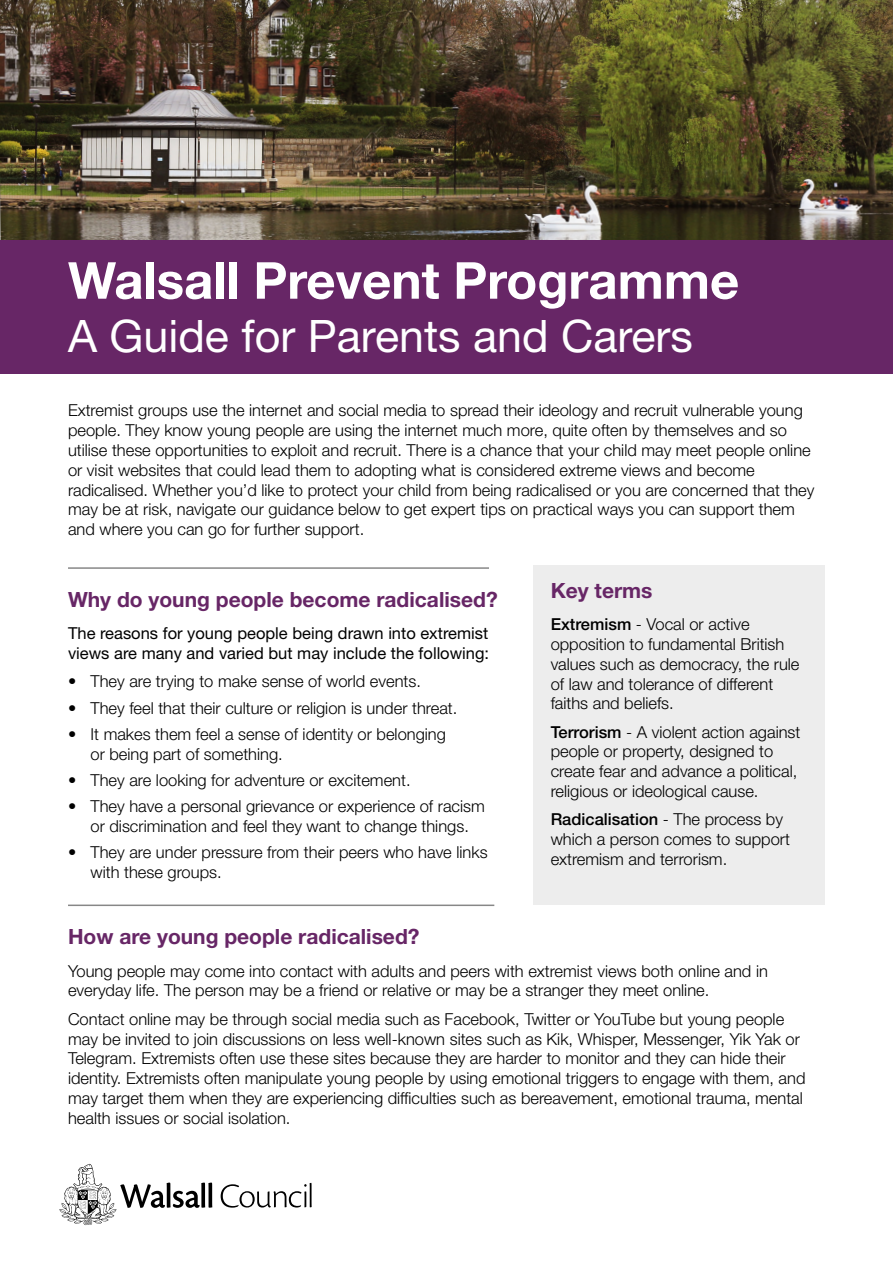
<style>
.page{position:relative;width:893px;height:1263px;background:#fff}
.page>*{position:absolute;margin:0;border:0;box-sizing:border-box;transform-origin:0 0}
.t1{font:700 51px "Helvetica Neue LT Std";color:#fff}
.t2{font:44.85px "Helvetica Neue LT Std";color:#fff}
.t3{font:700 21px "Helvetica Neue LT Std";color:#672666}
.t4{font:300 16.5px/19.8px "Helvetica Neue LT Std";color:#000}
.t5{font:16.5px/19.8px "Helvetica Neue LT Std";color:#000}
.s1{font-weight:500}
</style>
<div class="page">
<div style="left:534px;top:566px;width:291px;height:339px;background:#ededed"></div>
<img style="left:0;top:0;width:893px;height:240px">
<div style="left:0;top:240px;width:893px;height:134px;background:#672666"></div>
<hr style="left:68px;top:567px;width:421px;height:2px;background:#878787">
<hr style="left:68px;top:904px;width:426px;height:2px;background:#878787">
<svg style="left:221px;top:1183px;width:91px;height:24px"></svg>
<svg style="left:59px;top:1164px;width:153px;height:62px"></svg>
<h1 class="t1" style="left:68px;top:249px;width:673px">Walsall Prevent Programme</h1>
<h2 class="t2" style="left:68px;top:310px;width:626px">A Guide for Parents and Carers</h2>
<p class="t4" style="left:68px;top:400px;width:748px">Extremist groups use the internet and social media to spread their ideology and recruit vulnerable young people. They know young people are using the internet much more, quite often by themselves and so utilise these opportunities to exploit and recruit. There is a chance that your child may meet people online or visit websites that could lead them to adopting what is considered extreme views and become radicalised. Whether you’d like to protect your child from being radicalised or you are concerned that they may be at risk, navigate our guidance below to get expert tips on practical ways you can support them and where you can go for further support.</p>
<p class="t3" style="left:68px;top:586px;width:431px">Why do young people become radicalised?</p>
<p class="t5" style="left:68px;top:623px;width:423px">The reasons for young people being drawn into extremist views are many and varied but may include the following:</p>
<p class="t4" style="left:68px;top:671px;width:354px">• They are trying to make sense of world events.</p>
<p class="t4" style="left:68px;top:697px;width:391px">• They feel that their culture or religion is under threat.</p>
<p class="t4" style="left:91px;top:724px;width:357px;text-indent:-23px">• It makes them feel a sense of identity or belonging or being part of something.</p>
<p class="t4" style="left:68px;top:770px;width:344px">• They are looking for adventure or excitement.</p>
<p class="t4" style="left:68px;top:796px;width:418px;text-align:center">• They have a personal grievance or experience of racism or discrimination and feel they want to change things.</p>
<p class="t4" style="left:91px;top:842px;width:399px;text-indent:-23px">• They are under pressure from their peers who have links with these groups.</p>
<p class="t3" style="left:551px;top:577px;width:103px">Key terms</p>
<p class="t4" style="left:551px;top:614px;width:250px"><span class="s1">Extremism</span> - Vocal or active opposition to fundamental British values such as democracy, the rule of law and tolerance of different faiths and beliefs.</p>
<p class="t4" style="left:551px;top:721px;width:251px"><span class="s1">Terrorism</span> - A violent action against people or property, designed to create fear and advance a political, religious or ideological cause.</p>
<p class="t4" style="left:551px;top:809px;width:241px"><span class="s1">Radicalisation</span> - The process by which a person comes to support extremism and terrorism.</p>
<p class="t3" style="left:68px;top:923px;width:353px">How are young people radicalised?</p>
<p class="t4" style="left:68px;top:960px;width:701px">Young people may come into contact with adults and peers with extremist views both online and in everyday life. The person may be a friend or relative or may be a stranger they meet online.</p>
<p class="t4" style="left:68px;top:1008px;width:739px">Contact online may be through social media such as Facebook, Twitter or YouTube but young people may be invited to join discussions on less well-known sites such as Kik, Whisper, Messenger, Yik Yak or Telegram. Extremists often use these sites because they are harder to monitor and they can hide their identity. Extremists often manipulate young people by using emotional triggers to engage with them, and may target them when they are experiencing difficulties such as bereavement, emotional trauma, mental health issues or social isolation.</p>
</div>
